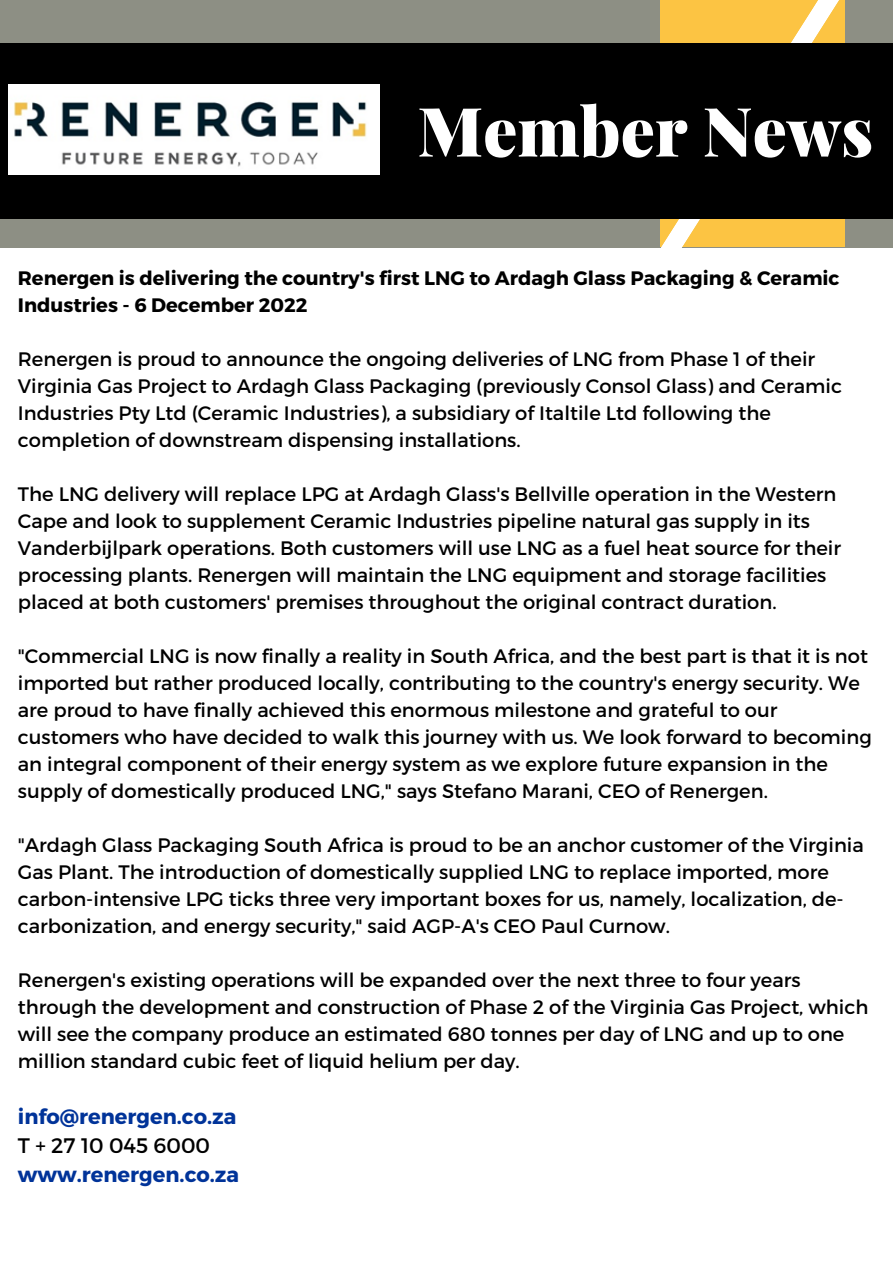
<style>
.page{position:relative;width:893px;height:1264px;background:#fff}
.page>*{position:absolute;margin:0;border:0;box-sizing:border-box;transform-origin:0 0}
.t1{font:900 68.1px "Playfair Display";color:#fff}
.t2{font:700 21px "Montserrat";color:#039}
.t3{font:21px "Montserrat";color:#000}
.t4{font:19.5px/27px "Montserrat";color:#000}
.t5{font:700 19.5px/27px "Montserrat";color:#000}
</style>
<div class="page">
<div style="left:0;top:0;width:892px;height:247px;background:#8d8f84"></div>
<svg style="left:652px;top:0;width:200px;height:248px;background:#efc25a"></svg>
<div style="left:0;top:44px;width:892px;height:175px;background:#000"></div>
<img style="left:9px;top:85px;width:370px;height:90px">
<h1 class="t1" style="left:417px;top:83px;width:457px">Member News</h1>
<p class="t5" style="left:18px;top:263px;width:823px">Renergen is delivering the country's first LNG to Ardagh Glass Packaging &amp; Ceramic<br>Industries - 6 December 2022</p>
<p class="t4" style="left:18px;top:344px;width:825px">Renergen is proud to announce the ongoing deliveries of LNG from Phase 1 of their Virginia Gas Project to Ardagh Glass Packaging (previously Consol Glass) and Ceramic Industries Pty Ltd (Ceramic Industries), a subsidiary of Italtile Ltd following the completion of downstream dispensing installations.</p>
<p class="t4" style="left:18px;top:479px;width:824px">The LNG delivery will replace LPG at Ardagh Glass's Bellville operation in the Western Cape and look to supplement Ceramic Industries pipeline natural gas supply in its Vanderbijlpark operations. Both customers will use LNG as a fuel heat source for their processing plants. Renergen will maintain the LNG equipment and storage facilities placed at both customers' premises throughout the original contract duration.</p>
<p class="t4" style="left:18px;top:641px;width:855px">"Commercial LNG is now finally a reality in South Africa, and the best part is that it is not imported but rather produced locally, contributing to the country's energy security. We are proud to have finally achieved this enormous milestone and grateful to our customers who have decided to walk this journey with us. We look forward to becoming an integral component of their energy system as we explore future expansion in the supply of domestically produced LNG," says Stefano Marani, CEO of Renergen.</p>
<p class="t4" style="left:18px;top:830px;width:847px">"Ardagh Glass Packaging South Africa is proud to be an anchor customer of the Virginia Gas Plant. The introduction of domestically supplied LNG to replace imported, more carbon-intensive LPG ticks three very important boxes for us, namely, localization, de&shy;carbonization, and energy security," said AGP-A's CEO Paul Curnow.</p>
<p class="t4" style="left:18px;top:965px;width:852px">Renergen's existing operations will be expanded over the next three to four years through the development and construction of Phase 2 of the Virginia Gas Project, which will see the company produce an estimated 680 tonnes per day of LNG and up to one million standard cubic feet of liquid helium per day.</p>
<p class="t2" style="left:18px;top:1102px;width:220px">info@renergen.co.za</p>
<p class="t3" style="left:18px;top:1131px;width:194px">T + 27 10 045 6000</p>
<p class="t2" style="left:18px;top:1161px;width:223px">www.renergen.co.za</p>
</div>
